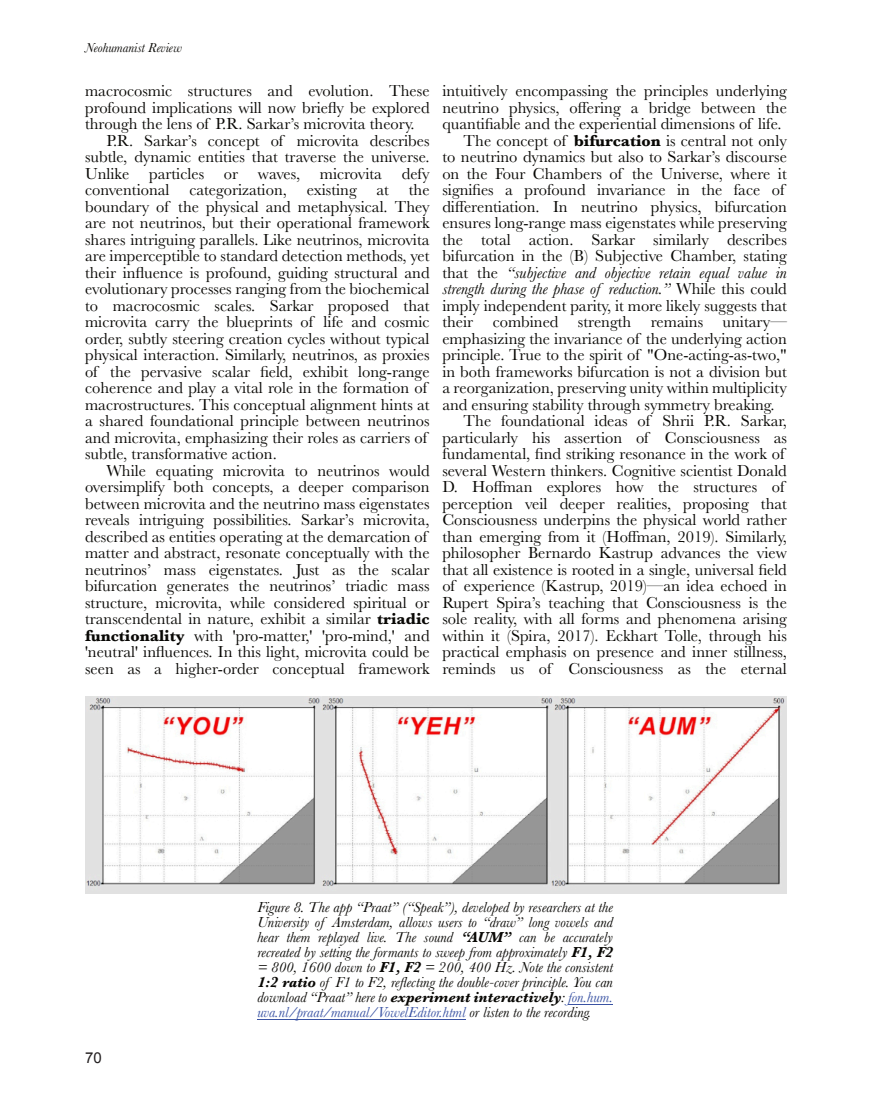
<style>
.page{position:relative;width:872px;height:1106px;background:#fff}
.page>*{position:absolute;margin:0;border:0;box-sizing:border-box;transform-origin:0 0}
.t1{font:16.5px "Baskerville";color:#080704}
.t2{font:italic 16.5px "Baskerville";color:#080704}
.t3{font:italic 15px/15px "Baskerville";color:#080704;text-align:justify}
.t4{font:15px "Arial";color:#231f20}
.t5{font:italic 13.5px "Baskerville";color:#080704}
.s1{font-weight:700}
.s2{font-style:normal}
.s3{color:#3a53a3}
</style>
<div class="page">
<img style="left:85px;top:696px;width:702px;height:197px">
<hr style="left:568px;top:1003px;width:45px;height:1px;background:#3a53a3">
<hr style="left:257px;top:1018px;width:209px;height:1px;background:#3a53a3">
<p class="t5" style="left:85px;top:40px;width:98px">Neohumanist Review</p>
<p class="t1" style="left:85px;top:81px;width:346px">macrocosmic structures and evolution. These</p>
<p class="t1" style="left:85px;top:98px;width:346px">profound implications will now briefly be explored</p>
<p class="t1" style="left:85px;top:114px;width:331px">through the lens of P.R. Sarkar’s microvita theory.</p>
<p class="t1" style="left:106px;top:131px;width:325px">P.R. Sarkar’s concept of microvita describes</p>
<p class="t1" style="left:85px;top:147px;width:346px">subtle, dynamic entities that traverse the universe.</p>
<p class="t1" style="left:85px;top:164px;width:346px">Unlike particles or waves, microvita defy</p>
<p class="t1" style="left:85px;top:180px;width:346px">conventional categorization, existing at the</p>
<p class="t1" style="left:85px;top:197px;width:346px">boundary of the physical and metaphysical. They</p>
<p class="t1" style="left:85px;top:213px;width:346px">are not neutrinos, but their operational framework</p>
<p class="t1" style="left:85px;top:230px;width:346px">shares intriguing parallels. Like neutrinos, microvita</p>
<p class="t1" style="left:85px;top:246px;width:346px">are imperceptible to standard detection methods, yet</p>
<p class="t1" style="left:85px;top:263px;width:346px">their influence is profound, guiding structural and</p>
<p class="t1" style="left:85px;top:279px;width:346px">evolutionary processes ranging from the biochemical</p>
<p class="t1" style="left:85px;top:296px;width:346px">to macrocosmic scales. Sarkar proposed that</p>
<p class="t1" style="left:85px;top:312px;width:346px">microvita carry the blueprints of life and cosmic</p>
<p class="t1" style="left:85px;top:329px;width:346px">order, subtly steering creation cycles without typical</p>
<p class="t1" style="left:85px;top:345px;width:346px">physical interaction. Similarly, neutrinos, as proxies</p>
<p class="t1" style="left:85px;top:362px;width:346px">of the pervasive scalar field, exhibit long-range</p>
<p class="t1" style="left:85px;top:378px;width:344px">coherence and play a vital role in the formation of</p>
<p class="t1" style="left:85px;top:395px;width:346px">macrostructures. This conceptual alignment hints at</p>
<p class="t1" style="left:85px;top:411px;width:346px">a shared foundational principle between neutrinos</p>
<p class="t1" style="left:85px;top:428px;width:344px">and microvita, emphasizing their roles as carriers of</p>
<p class="t1" style="left:85px;top:444px;width:193px">subtle, transformative action.</p>
<p class="t1" style="left:106px;top:461px;width:325px">While equating microvita to neutrinos would</p>
<p class="t1" style="left:85px;top:477px;width:346px">oversimplify both concepts, a deeper comparison</p>
<p class="t1" style="left:85px;top:494px;width:346px">between microvita and the neutrino mass eigenstates</p>
<p class="t1" style="left:85px;top:510px;width:346px">reveals intriguing possibilities. Sarkar’s microvita,</p>
<p class="t1" style="left:85px;top:527px;width:344px">described as entities operating at the demarcation of</p>
<p class="t1" style="left:85px;top:543px;width:346px">matter and abstract, resonate conceptually with the</p>
<p class="t1" style="left:85px;top:560px;width:346px">neutrinos’ mass eigenstates. Just as the scalar</p>
<p class="t1" style="left:85px;top:576px;width:346px">bifurcation generates the neutrinos’ triadic mass</p>
<p class="t1" style="left:85px;top:593px;width:346px">structure, microvita, while considered spiritual or</p>
<p class="t1" style="left:85px;top:609px;width:346px">transcendental in nature, exhibit a similar <span class="s1">triadic</span></p>
<p class="t1" style="left:85px;top:626px;width:346px"><span class="s1">functionality</span> with 'pro-matter,' 'pro-mind,' and</p>
<p class="t1" style="left:85px;top:642px;width:346px">'neutral' influences. In this light, microvita could be</p>
<p class="t1" style="left:85px;top:659px;width:346px">seen as a higher-order conceptual framework</p>
<p class="t1" style="left:442px;top:81px;width:346px">intuitively encompassing the principles underlying</p>
<p class="t1" style="left:442px;top:98px;width:346px">neutrino physics, offering a bridge between the</p>
<p class="t1" style="left:442px;top:114px;width:341px">quantifiable and the experiential dimensions of life.</p>
<p class="t1" style="left:463px;top:131px;width:325px">The concept of <span class="s1">bifurcation</span> is central not only</p>
<p class="t1" style="left:442px;top:147px;width:346px">to neutrino dynamics but also to Sarkar’s discourse</p>
<p class="t1" style="left:442px;top:164px;width:346px">on the Four Chambers of the Universe, where it</p>
<p class="t1" style="left:442px;top:180px;width:344px">signifies a profound invariance in the face of</p>
<p class="t1" style="left:442px;top:197px;width:346px">differentiation. In neutrino physics, bifurcation</p>
<p class="t1" style="left:442px;top:213px;width:346px">ensures long-range mass eigenstates while preserving</p>
<p class="t1" style="left:442px;top:230px;width:346px">the total action. Sarkar similarly describes</p>
<p class="t1" style="left:442px;top:246px;width:346px">bifurcation in the (B) Subjective Chamber, stating</p>
<p class="t2" style="left:442px;top:263px;width:346px"><span class="s2">that the</span> “subjective and objective retain equal value in</p>
<p class="t2" style="left:442px;top:280px;width:346px">strength during the phase of reduction.” <span class="s2">While this could</span></p>
<p class="t1" style="left:442px;top:296px;width:346px">imply independent parity, it more likely suggests that</p>
<p class="t1" style="left:442px;top:312px;width:346px">their combined strength remains unitary—</p>
<p class="t1" style="left:442px;top:329px;width:346px">emphasizing the invariance of the underlying action</p>
<p class="t1" style="left:442px;top:345px;width:346px">principle. True to the spirit of "One-acting-as-two,"</p>
<p class="t1" style="left:442px;top:362px;width:346px">in both frameworks bifurcation is not a division but</p>
<p class="t1" style="left:442px;top:378px;width:346px">a reorganization, preserving unity within multiplicity</p>
<p class="t1" style="left:442px;top:395px;width:334px">and ensuring stability through symmetry breaking.</p>
<p class="t1" style="left:463px;top:411px;width:325px">The foundational ideas of Shrii P.R. Sarkar,</p>
<p class="t1" style="left:442px;top:428px;width:346px">particularly his assertion of Consciousness as</p>
<p class="t1" style="left:442px;top:444px;width:344px">fundamental, find striking resonance in the work of</p>
<p class="t1" style="left:442px;top:461px;width:346px">several Western thinkers. Cognitive scientist Donald</p>
<p class="t1" style="left:442px;top:477px;width:344px">D. Hoffman explores how the structures of</p>
<p class="t1" style="left:442px;top:494px;width:346px">perception veil deeper realities, proposing that</p>
<p class="t1" style="left:442px;top:510px;width:346px">Consciousness underpins the physical world rather</p>
<p class="t1" style="left:442px;top:527px;width:346px">than emerging from it (Hoffman, 2019). Similarly,</p>
<p class="t1" style="left:442px;top:543px;width:346px">philosopher Bernardo Kastrup advances the view</p>
<p class="t1" style="left:442px;top:560px;width:346px">that all existence is rooted in a single, universal field</p>
<p class="t1" style="left:442px;top:576px;width:346px">of experience (Kastrup, 2019)—an idea echoed in</p>
<p class="t1" style="left:442px;top:593px;width:346px">Rupert Spira’s teaching that Consciousness is the</p>
<p class="t1" style="left:442px;top:609px;width:346px">sole reality, with all forms and phenomena arising</p>
<p class="t1" style="left:442px;top:626px;width:346px">within it (Spira, 2017). Eckhart Tolle, through his</p>
<p class="t1" style="left:442px;top:642px;width:346px">practical emphasis on presence and inner stillness,</p>
<p class="t1" style="left:442px;top:659px;width:346px">reminds us of Consciousness as the eternal</p>
<p class="t4" style="left:85px;top:1051px;width:18px">70</p>
<p class="t3" style="left:257px;top:900px;width:357px">Figure 8. The app “Praat” (“Speak”), developed by researchers at the University of Amsterdam, allows users to “draw” long vowels and hear them replayed live. The sound <span class="s1">“AUM”</span> can be accurately recreated by setting the formants to sweep from approximately <span class="s1">F1, F2 </span>= 800, 1600 down to <span class="s1">F1, F2</span> = 200, 400 Hz. Note the consistent <span class="s1">1:2 ratio</span> of F1 to F2, reflecting the double-cover principle. You can download “Praat” here to <span class="s1">experiment interactively</span>: <span class="s3">fon.hum. uva.nl/praat/manual/VowelEditor.html</span> or listen to the recording.</p>
</div>
